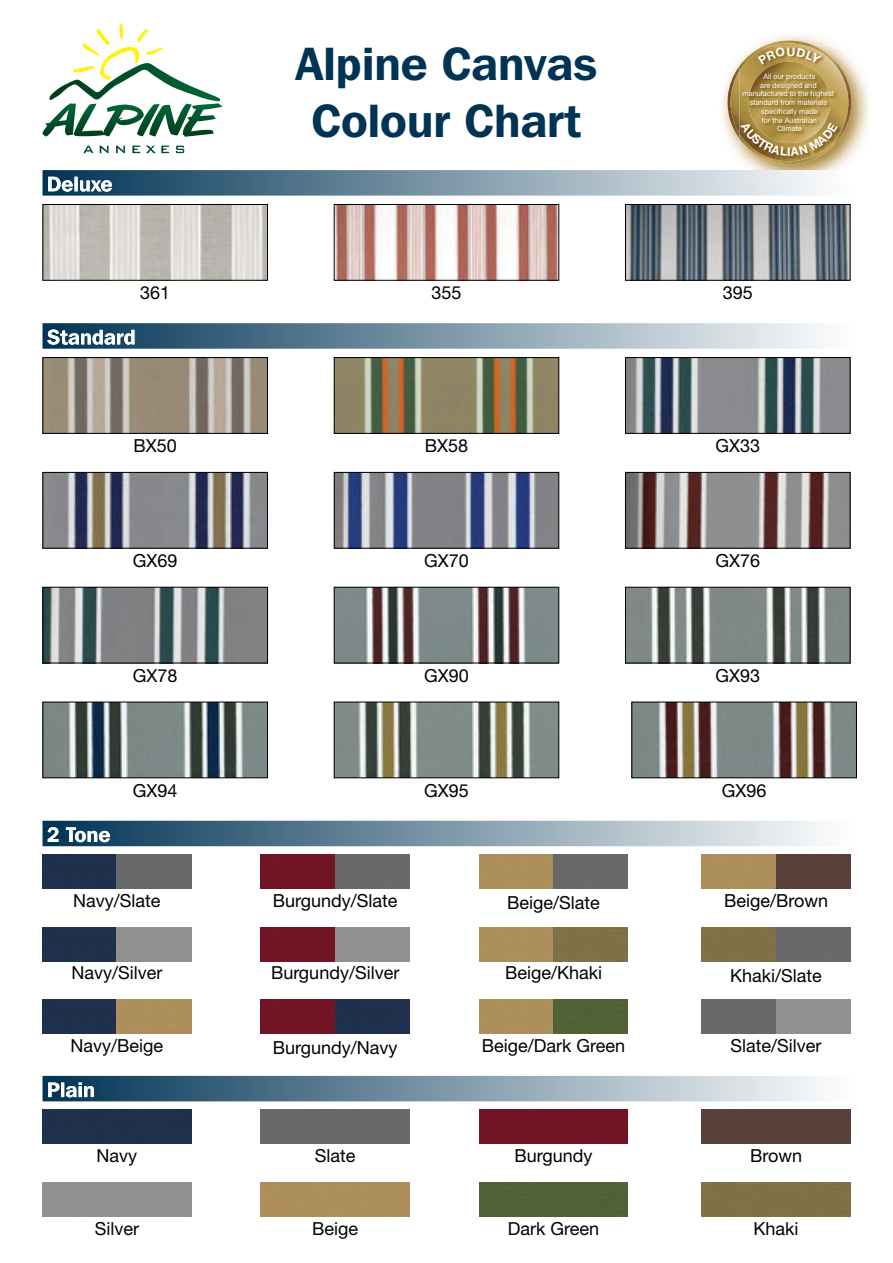
<style>
.page{position:relative;width:893px;height:1263px;background:#fff}
.page>*{position:absolute;margin:0;border:0;box-sizing:border-box;transform-origin:0 0}
.t1{font:600 46.5px/57px "Franklin Gothic IT Cby BT";color:#003455;text-align:center}
.t2{font:600 21px "Franklin Gothic IT Cby BT";color:#fff}
.t3{font:18px "Helvetica Neue";color:#000}
.t4{font:7.35px/8.7px "Helvetica Neue";color:#fff;text-align:center}
</style>
<div class="page">
<img style="left:336px;top:206px;width:221px;height:73px">
<div style="left:334px;top:204px;width:225px;height:77px;border:1px solid #000"></div>
<img style="left:336px;top:474px;width:221px;height:73px">
<div style="left:334px;top:472px;width:225px;height:77px;border:1px solid #000"></div>
<img style="left:336px;top:589px;width:221px;height:72px">
<div style="left:334px;top:587px;width:225px;height:76px;border:1px solid #000"></div>
<img style="left:336px;top:359px;width:221px;height:73px">
<div style="left:334px;top:357px;width:225px;height:77px;border:1px solid #000"></div>
<img style="left:45px;top:359px;width:221px;height:73px">
<div style="left:43px;top:357px;width:225px;height:77px;border:1px solid #000"></div>
<img style="left:627px;top:359px;width:221px;height:73px">
<div style="left:625px;top:357px;width:225px;height:77px;border:1px solid #000"></div>
<img style="left:45px;top:474px;width:221px;height:73px">
<div style="left:43px;top:472px;width:225px;height:77px;border:1px solid #000"></div>
<img style="left:45px;top:206px;width:221px;height:73px">
<div style="left:43px;top:204px;width:225px;height:77px;border:1px solid #000"></div>
<img style="left:627px;top:474px;width:221px;height:73px">
<div style="left:625px;top:472px;width:225px;height:77px;border:1px solid #000"></div>
<img style="left:633px;top:704px;width:222px;height:72px">
<div style="left:631px;top:702px;width:226px;height:76px;border:1px solid #000"></div>
<img style="left:45px;top:589px;width:221px;height:72px">
<div style="left:43px;top:587px;width:225px;height:76px;border:1px solid #000"></div>
<img style="left:627px;top:206px;width:221px;height:73px">
<div style="left:625px;top:204px;width:225px;height:77px;border:1px solid #000"></div>
<img style="left:627px;top:589px;width:221px;height:72px">
<div style="left:625px;top:587px;width:225px;height:76px;border:1px solid #000"></div>
<img style="left:45px;top:704px;width:221px;height:72px">
<div style="left:43px;top:702px;width:225px;height:76px;border:1px solid #000"></div>
<img style="left:336px;top:704px;width:221px;height:72px">
<div style="left:334px;top:702px;width:225px;height:76px;border:1px solid #000"></div>
<svg style="left:43px;top:170px;width:779px;height:26px;background:#7a95a6"></svg>
<div style="left:48px;top:177px;width:64px;height:15px;background:#0b3c5c"></div>
<svg style="left:43px;top:323px;width:779px;height:26px;background:#849dad"></svg>
<div style="left:47px;top:329px;width:87px;height:16px;background:#0e3f5e"></div>
<svg style="left:43px;top:821px;width:779px;height:25px;background:#7f99a9"></svg>
<div style="left:48px;top:827px;width:62px;height:15px;background:#0b3c5c"></div>
<svg style="left:43px;top:1076px;width:779px;height:25px;background:#7e98a8"></svg>
<div style="left:48px;top:1082px;width:46px;height:15px;background:#083a5a"></div>
<div style="left:43px;top:1110px;width:148px;height:34px;background:#1f304c"></div>
<div style="left:261px;top:927px;width:74px;height:34px;background:#711525"></div>
<div style="left:261px;top:999px;width:74px;height:34px;background:#711525"></div>
<div style="left:702px;top:927px;width:74px;height:34px;background:#7e7148"></div>
<div style="left:43px;top:999px;width:74px;height:34px;background:#20304c"></div>
<div style="left:479px;top:855px;width:74px;height:34px;background:#ad8e5b"></div>
<div style="left:335px;top:927px;width:75px;height:34px;background:#919190"></div>
<div style="left:335px;top:999px;width:75px;height:34px;background:#20304c"></div>
<div style="left:776px;top:927px;width:74px;height:34px;background:#686a69"></div>
<div style="left:117px;top:999px;width:74px;height:34px;background:#ad8e5b"></div>
<div style="left:553px;top:855px;width:75px;height:34px;background:#686a69"></div>
<div style="left:261px;top:1110px;width:149px;height:34px;background:#686a69"></div>
<div style="left:479px;top:1182px;width:149px;height:34px;background:#506235"></div>
<div style="left:702px;top:1182px;width:148px;height:34px;background:#7e7148"></div>
<div style="left:479px;top:1110px;width:149px;height:34px;background:#711525"></div>
<div style="left:702px;top:1110px;width:148px;height:34px;background:#594039"></div>
<div style="left:261px;top:1182px;width:149px;height:34px;background:#ad8e5b"></div>
<svg style="left:43px;top:23px;width:179px;height:114px"></svg>
<svg style="left:83px;top:146px;width:11px;height:7px"></svg>
<svg style="left:100px;top:146px;width:9px;height:7px"></svg>
<svg style="left:116px;top:146px;width:9px;height:7px"></svg>
<svg style="left:132px;top:146px;width:8px;height:7px"></svg>
<svg style="left:146px;top:146px;width:23px;height:7px"></svg>
<svg style="left:176px;top:146px;width:8px;height:7px"></svg>
<img style="left:722px;top:35px;width:147px;height:135px">
<img style="left:719px;top:170px;width:103px;height:13px">
<img style="left:739px;top:46px;width:102px;height:114px">
<img style="left:749px;top:62px;width:81px;height:81px;border-radius:41px">
<div style="left:43px;top:855px;width:74px;height:34px;background:#20304c"></div>
<div style="left:702px;top:999px;width:74px;height:34px;background:#686a69"></div>
<div style="left:43px;top:927px;width:74px;height:34px;background:#20304c"></div>
<div style="left:479px;top:999px;width:74px;height:34px;background:#ad8e5b"></div>
<div style="left:261px;top:855px;width:74px;height:34px;background:#711525"></div>
<div style="left:702px;top:855px;width:74px;height:34px;background:#ad8e5b"></div>
<div style="left:479px;top:927px;width:74px;height:34px;background:#ad8e5b"></div>
<div style="left:117px;top:855px;width:74px;height:34px;background:#686a69"></div>
<div style="left:776px;top:999px;width:74px;height:34px;background:#919190"></div>
<div style="left:117px;top:927px;width:74px;height:34px;background:#919190"></div>
<div style="left:553px;top:999px;width:75px;height:34px;background:#506235"></div>
<div style="left:335px;top:855px;width:75px;height:34px;background:#686a69"></div>
<div style="left:776px;top:855px;width:74px;height:34px;background:#594039"></div>
<div style="left:553px;top:927px;width:75px;height:34px;background:#7e7148"></div>
<svg style="left:741px;top:121px;width:97px;height:35px;background:#a58743"></svg>
<svg style="left:727px;top:41px;width:95px;height:63px;background:#b59b5d"></svg>
<p class="t2" style="left:47px;top:171px;width:67px">Deluxe</p>
<h1 class="t1" style="left:296px;top:34px;width:303px">Alpine Canvas<br>Colour Chart</h1>
<p class="t4" style="left:742px;top:72px;width:93px">All our products<br>are designed and manufactured to the highest standard from materials specifically made<br>for the Australian<br>Climate</p>
<p class="t3" style="left:140px;top:282px;width:32px">361</p>
<p class="t3" style="left:431px;top:282px;width:32px">355</p>
<p class="t3" style="left:723px;top:282px;width:32px">395</p>
<p class="t2" style="left:47px;top:324px;width:90px">Standard</p>
<p class="t3" style="left:134px;top:435px;width:45px">BX50</p>
<p class="t3" style="left:425px;top:435px;width:45px">BX58</p>
<p class="t3" style="left:715px;top:435px;width:46px">GX33</p>
<p class="t3" style="left:133px;top:550px;width:46px">GX69</p>
<p class="t3" style="left:424px;top:550px;width:46px">GX70</p>
<p class="t3" style="left:715px;top:550px;width:46px">GX76</p>
<p class="t3" style="left:424px;top:665px;width:46px">GX90</p>
<p class="t3" style="left:133px;top:665px;width:46px">GX78</p>
<p class="t3" style="left:715px;top:665px;width:46px">GX93</p>
<p class="t2" style="left:47px;top:821px;width:65px">2 Tone</p>
<p class="t3" style="left:133px;top:779px;width:46px">GX94</p>
<p class="t3" style="left:424px;top:779px;width:46px">GX95</p>
<p class="t3" style="left:722px;top:779px;width:46px">GX96</p>
<p class="t3" style="left:73px;top:890px;width:89px">Navy/Slate</p>
<p class="t3" style="left:273px;top:890px;width:126px">Burgundy/Slate</p>
<p class="t3" style="left:724px;top:890px;width:105px">Beige/Brown</p>
<p class="t3" style="left:507px;top:892px;width:94px">Beige/Slate</p>
<p class="t3" style="left:71px;top:962px;width:92px">Navy/Silver</p>
<p class="t3" style="left:271px;top:962px;width:130px">Burgundy/Silver</p>
<p class="t3" style="left:505px;top:962px;width:99px">Beige/Khaki</p>
<p class="t3" style="left:730px;top:964px;width:93px">Khaki/Slate</p>
<p class="t3" style="left:71px;top:1035px;width:94px">Navy/Beige</p>
<p class="t3" style="left:273px;top:1037px;width:126px">Burgundy/Navy</p>
<p class="t3" style="left:482px;top:1035px;width:145px">Beige/Dark Green</p>
<p class="t3" style="left:731px;top:1035px;width:92px">Slate/Silver</p>
<p class="t2" style="left:47px;top:1076px;width:50px">Plain</p>
<p class="t3" style="left:97px;top:1145px;width:42px">Navy</p>
<p class="t3" style="left:315px;top:1145px;width:42px">Slate</p>
<p class="t3" style="left:515px;top:1145px;width:79px">Burgundy</p>
<p class="t3" style="left:750px;top:1145px;width:53px">Brown</p>
<p class="t3" style="left:95px;top:1217px;width:46px">Silver</p>
<p class="t3" style="left:312px;top:1217px;width:47px">Beige</p>
<p class="t3" style="left:508px;top:1217px;width:93px">Dark Green</p>
<p class="t3" style="left:753px;top:1217px;width:47px">Khaki</p>
</div>
